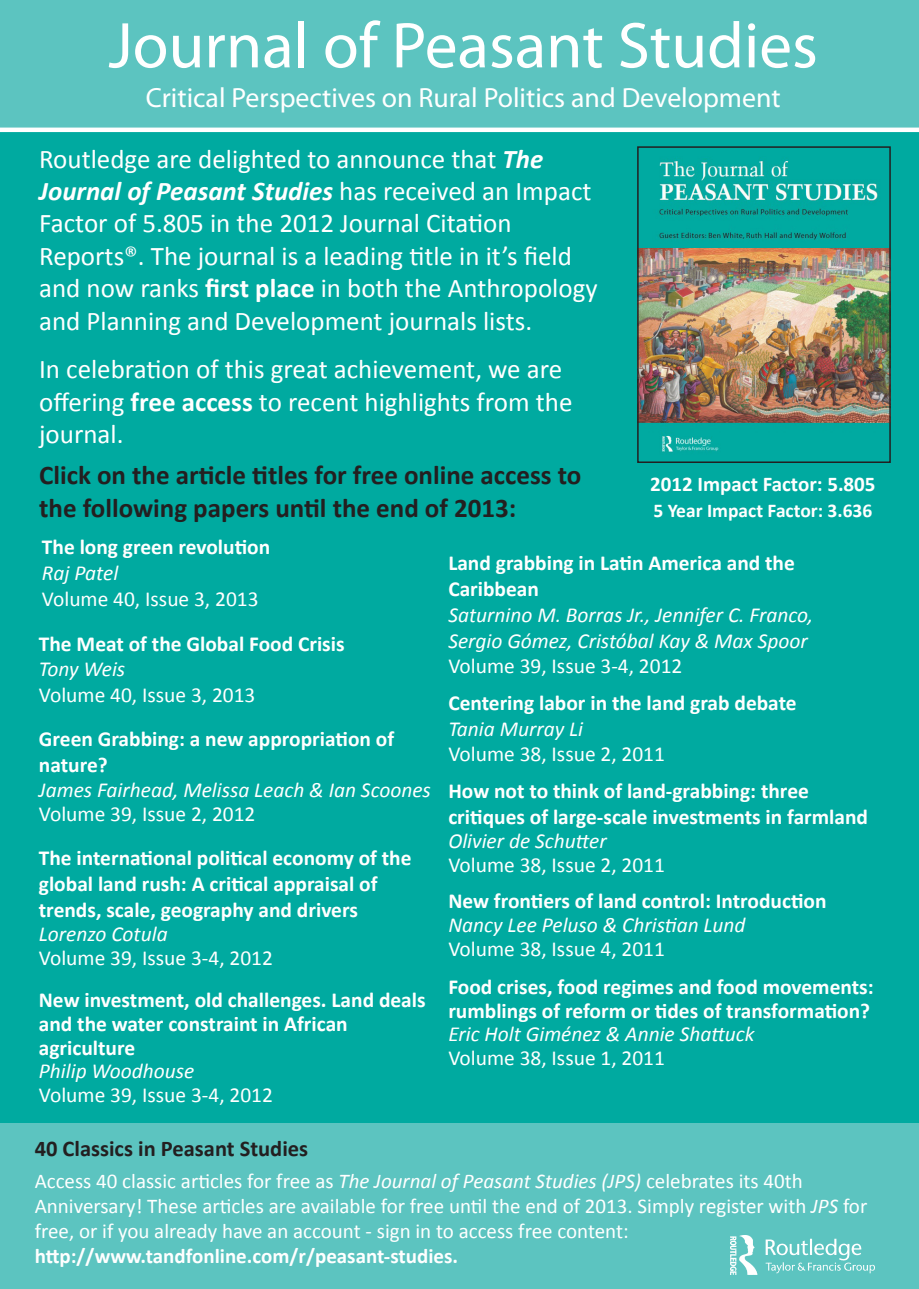
<style>
.page{position:relative;width:919px;height:1289px;background:#fff}
.page>*{position:absolute;margin:0;border:0;box-sizing:border-box;transform-origin:0 0}
.t1{font:65.25px "Myriad Pro";color:#fff}
.t2{font:27.75px "Myriad Pro";color:#fff}
.t3{font:27px/32.4px "Calibri";color:#fff}
.t4{font:700 27px/32.4px "Calibri";color:#231f20}
.t5{font:700 22.5px "Calibri";color:#231f20}
.t6{font:700 21.45px/25.7px "Calibri";color:#fff}
.t7{font:italic 21.45px/25.7px "Calibri";color:#fff}
.t8{font:21.45px/23.9px "Calibri";color:#fff}
.t9{font:21px/25.2px "Calibri";color:#fff}
.t10{font:700 21px "Calibri";color:#fff}
.t11{font:700 19.5px "Calibri";color:#fff}
.s1{font-weight:700;font-style:italic}
.s2{font-weight:700}
.s3{font-weight:400;font-style:italic}
.s4{font-weight:400}
.s5{font-weight:700;font-style:normal}
.s6{font-style:normal}
.s7{font-style:italic}
</style>
<div class="page">
<div style="left:0;top:0;width:918px;height:1285px;background:#00aaa0"></div>
<div style="left:0;top:1123px;width:918px;height:165px;background:#5cc4c0"></div>
<div style="left:0;top:0;width:918px;height:132px;background:#5cc4c0"></div>
<img style="left:730px;top:1235px;width:144px;height:39px">
<img style="left:640px;top:161px;width:247px;height:291px">
<div style="left:637px;top:146px;width:253px;height:317px;border:2px solid #231f20"></div>
<p class="t1" style="left:108px;top:5px;width:710px">Journal of Peasant Studies</p>
<p class="t2" style="left:146px;top:80px;width:636px">Critical Perspectives on Rural Politics and Development</p>
<p class="t3" style="left:39px;top:142px;width:560px">Routledge are delighted to announce that <span class="s1">The Journal of Peasant Studies</span> has received an Impact Factor of 5.805 in the 2012 Journal Citation Reports®. The journal is a leading title in it’s field and now ranks <span class="s2">first place</span> in both the Anthropology and Planning and Development journals lists.</p>
<p class="t3" style="left:39px;top:353px;width:535px">In celebration of this great achievement, we are offering <span class="s2">free access</span> to recent highlights from the journal.</p>
<p class="t4" style="left:39px;top:459px;width:543px">Click on the article titles for free online access to the following papers until the end of 2013:</p>
<p class="t10" style="left:650px;top:470px;width:227px">2012 Impact Factor: 5.805</p>
<p class="t11" style="left:653px;top:498px;width:220px">5 Year Impact Factor: 3.636</p>
<p class="t6" style="left:42px;top:534px;width:230px">The long green revolution<br><span class="s3">Raj Patel<br></span><span class="s4">Volume 40, Issue 3, 2013</span></p>
<p class="t6" style="left:39px;top:630px;width:307px">The Meat of the Global Food Crisis<br><span class="s3">Tony Weis<br></span><span class="s4">Volume 40, Issue 3, 2013</span></p>
<p class="t6" style="left:39px;top:726px;width:393px">Green Grabbing: a new appropriation of nature?<br><span class="s3">James Fairhead, Melissa Leach &amp; Ian Scoones</span></p>
<p class="t6" style="left:39px;top:792px;width:374px;line-height:44.1px"><span class="s4">Volume 39, Issue 2, 2012<br></span>The international political economy of the</p>
<p class="t6" style="left:39px;top:871px;width:340px;line-height:24.8px">global land rush: A critical appraisal of trends, scale, geography and drivers<br><span class="s3">Lorenzo Cotula</span></p>
<p class="t6" style="left:39px;top:936px;width:388px;line-height:42.2px"><span class="s4">Volume 39, Issue 3-4, 2012<br></span>New investment, old challenges. Land deals</p>
<p class="t6" style="left:39px;top:1011px;width:310px;line-height:23.9px">and the water constraint in African agriculture<br><span class="s3">Philip Woodhouse<br></span><span class="s4">Volume 39, Issue 3-4, 2012</span></p>
<p class="t7" style="left:448px;top:549px;width:366px"><span class="s5">Land grabbing in Latin America and the<br>Caribbean<br></span>Saturnino M. Borras Jr., Jennifer C. Franco,<br>Sergio Gómez, Cristóbal Kay &amp; Max Spoor<br><span class="s6">Volume 39, Issue 3-4, 2012</span></p>
<p class="t6" style="left:448px;top:690px;width:350px">Centering labor in the land grab debate<br><span class="s3">Tania Murray Li<br></span><span class="s4">Volume 38, Issue 2, 2011</span></p>
<p class="t6" style="left:448px;top:778px;width:421px">How not to think of land-grabbing: three critiques of large-scale investments in farmland</p>
<p class="t8" style="left:448px;top:828px;width:218px"><span class="s7">Olivier de Schutter<br></span>Volume 38, Issue 2, 2011</p>
<p class="t6" style="left:448px;top:889px;width:380px;line-height:23.9px">New frontiers of land control: Introduction<br><span class="s3">Nancy Lee Peluso &amp; Christian Lund</span></p>
<p class="t6" style="left:448px;top:930px;width:427px;line-height:37.7px"><span class="s4">Volume 38, Issue 4, 2011<br></span>Food crises, food regimes and food movements:</p>
<p class="t6" style="left:448px;top:998px;width:423px;line-height:23.9px">rumblings of reform or tides of transformation?<br><span class="s3">Eric Holt Giménez &amp; Annie Shattuck<br></span><span class="s4">Volume 38, Issue 1, 2011</span></p>
<p class="t5" style="left:35px;top:1134px;width:275px">40 Classics in Peasant Studies</p>
<p class="t9" style="left:35px;top:1167px;width:834px">Access 40 classic articles for free as <span class="s7">The Journal of Peasant Studies (JPS)</span> celebrates its 40th Anniversary! These articles are available for free until the end of 2013. Simply register with <span class="s7">JPS</span> for free, or if you already have an account - sign in to access free content: <span class="s2">http://www.tandfonline.com/r/peasant-studies.</span></p>
</div>
